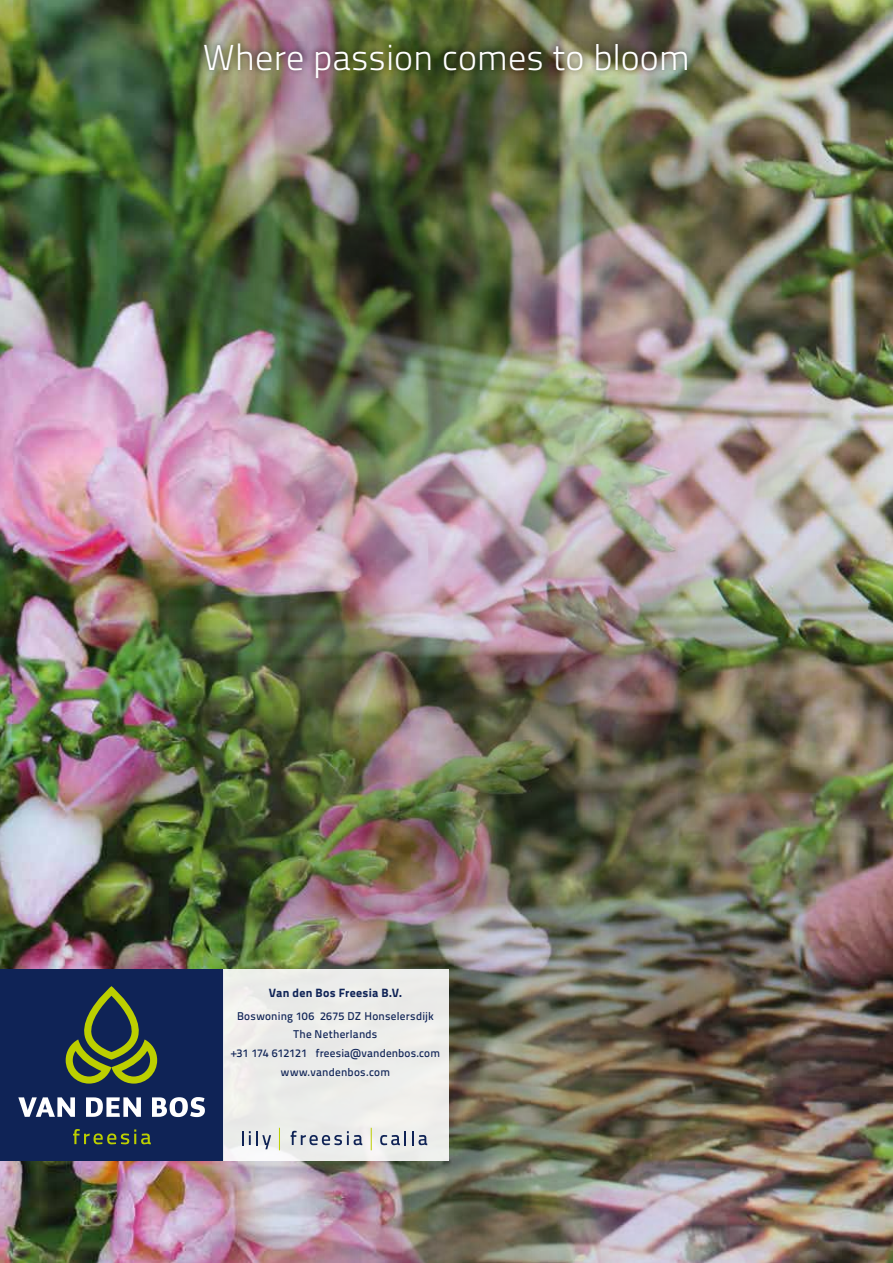
<style>
.page{position:relative;width:893px;height:1263px;background:#fff}
.page>*{position:absolute;margin:0;border:0;box-sizing:border-box;transform-origin:0 0}
.t1{font:300 36px "Titillium Text 22 L";color:#fff}
.t2{font:12px "Titillium Text 14 L 999 wt";letter-spacing:.02em;color:#0f2356}
.t3{font:11.25px/18.8px "Titillium Text 14 L 600 wt";letter-spacing:.02em;color:#0f2356;text-align:center}
</style>
<div class="page">
<img style="left:0;top:0;width:125px;height:1263px">
<img style="left:125px;top:0;width:768px;height:1263px">
<div style="left:0;top:969px;width:223px;height:192px;background:#0f2356"></div>
<svg style="left:18px;top:1097px;width:57px;height:20px"></svg>
<svg style="left:86px;top:1097px;width:55px;height:20px"></svg>
<svg style="left:152px;top:1097px;width:53px;height:20px"></svg>
<svg style="left:65px;top:986px;width:93px;height:97px"></svg>
<svg style="left:73px;top:1129px;width:78px;height:15px"></svg>
<div style="left:223px;top:969px;width:226px;height:192px;background:#ecedeb"></div>
<svg style="left:242px;top:1131px;width:1px;height:14px"></svg>
<svg style="left:249px;top:1131px;width:22px;height:18px"></svg>
<svg style="left:291px;top:1131px;width:71px;height:14px"></svg>
<svg style="left:380px;top:1131px;width:26px;height:14px"></svg>
<svg style="left:412px;top:1131px;width:15px;height:14px"></svg>
<svg style="left:371px;top:1128px;width:1px;height:22px"></svg>
<svg style="left:279px;top:1128px;width:1px;height:22px"></svg>
<div style="left:198px;top:37px;width:496px;height:47px;background:#000;opacity:.75"></div>
<h1 class="t1" style="left:203px;top:31px;width:489px">Where passion comes to bloom</h1>
<p class="t2" style="left:269px;top:985px;width:135px">Van den Bos Freesia B.V.</p>
<p class="t3" style="left:231px;top:1006px;width:210px">Boswoning 106 2675 DZ Honselersdijk<br>The Netherlands<br>+31 174 612121 freesia@vandenbos.com www.vandenbos.com</p>
</div>
